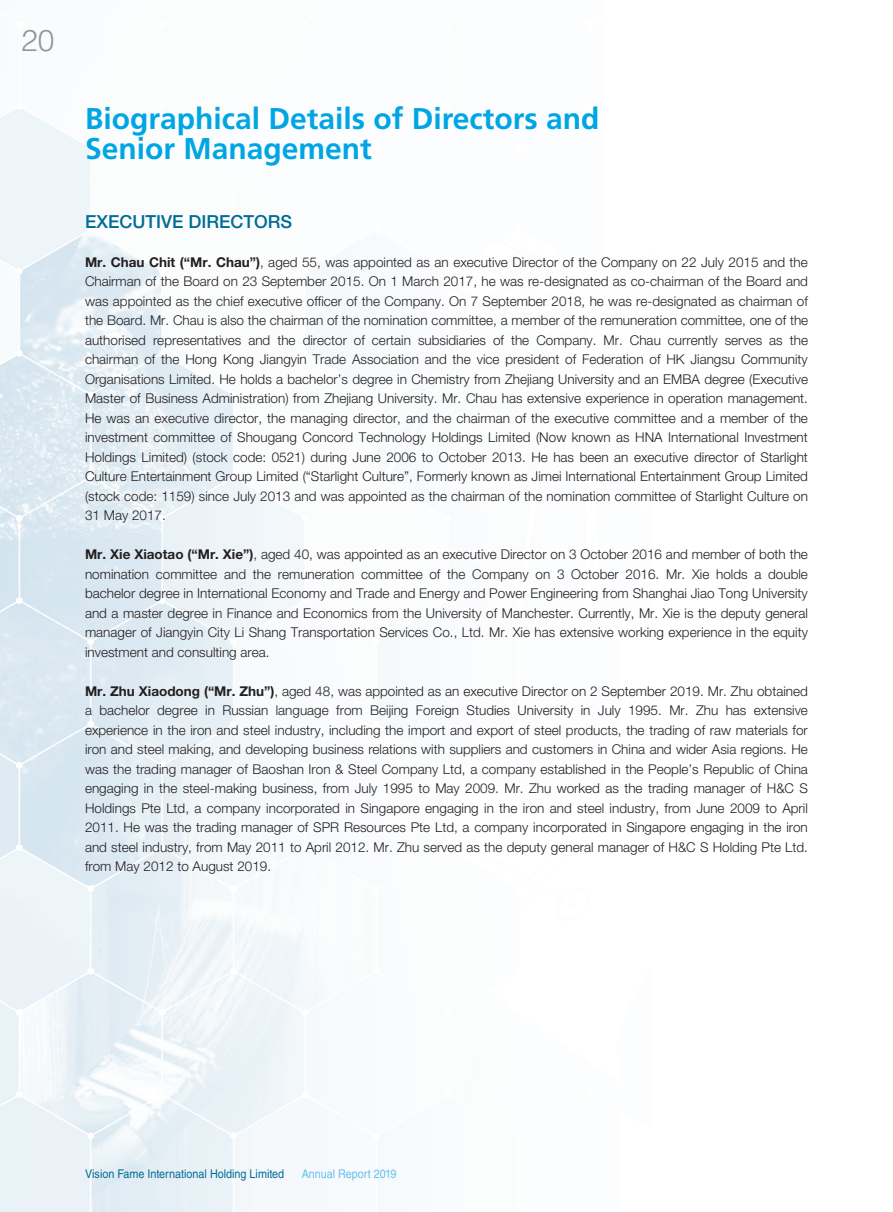
<style>
.page{position:relative;width:893px;height:1212px;background:#fff}
.page>*{position:absolute;margin:0;border:0;box-sizing:border-box;transform-origin:0 0}
.t1{font:700 30px/30px "Frutiger LT Std";color:#00a5e3}
.t2{font:300 30px "Helvetica LT Std";color:#939598}
.t3{font:500 18px "Helvetica Neue LT Std";color:#006c97}
.t4{font:300 13.5px/19.5px "Helvetica Neue LT Std";color:#231f20;text-align:justify}
.t5{font:12px "Helvetica LT Std";color:#006c97;scale:.9 1}
.t6{font:12px "Helvetica LT Std";color:#63c1ed;scale:.9 1}
.s1{font-weight:700}
</style>
<div class="page">
<svg style="left:0;top:109px;width:381px;height:1103px"></svg>
<h1 class="t2" style="left:21px;top:22px;width:35px">20</h1>
<h1 class="t1" style="left:85px;top:104px;width:516px">Biographical Details of Directors and<br>Senior Management</h1>
<h2 class="t3" style="left:85px;top:210px;width:209px">EXECUTIVE DIRECTORS</h2>
<p class="t4" style="left:85px;top:252px;width:725px"><span class="s1">Mr. Chau Chit (“Mr. Chau”)</span>, aged 55, was appointed as an executive Director of the Company on 22 July 2015 and the Chairman of the Board on 23 September 2015. On 1 March 2017, he was re-designated as co-chairman of the Board and was appointed as the chief executive officer of the Company. On 7 September 2018, he was re-designated as chairman of the Board. Mr. Chau is also the chairman of the nomination committee, a member of the remuneration committee, one of the authorised representatives and the director of certain subsidiaries of the Company. Mr. Chau currently serves as the chairman of the Hong Kong Jiangyin Trade Association and the vice president of Federation of HK Jiangsu Community Organisations Limited. He holds a bachelor’s degree in Chemistry from Zhejiang University and an EMBA degree (Executive Master of Business Administration) from Zhejiang University. Mr. Chau has extensive experience in operation management.<br>He was an executive director, the managing director, and the chairman of the executive committee and a member of the investment committee of Shougang Concord Technology Holdings Limited (Now known as HNA International Investment Holdings Limited) (stock code: 0521) during June 2006 to October 2013. He has been an executive director of Starlight Culture Entertainment Group Limited (“Starlight Culture”, Formerly known as Jimei International Entertainment Group Limited (stock code: 1159) since July 2013 and was appointed as the chairman of the nomination committee of Starlight Culture on 31 May 2017.</p>
<p class="t4" style="left:85px;top:544px;width:724px"><span class="s1">Mr. Xie Xiaotao (“Mr. Xie”)</span>, aged 40, was appointed as an executive Director on 3 October 2016 and member of both the nomination committee and the remuneration committee of the Company on 3 October 2016. Mr. Xie holds a double bachelor degree in International Economy and Trade and Energy and Power Engineering from Shanghai Jiao Tong University and a master degree in Finance and Economics from the University of Manchester. Currently, Mr. Xie is the deputy general manager of Jiangyin City Li Shang Transportation Services Co., Ltd. Mr. Xie has extensive working experience in the equity investment and consulting area.</p>
<p class="t4" style="left:85px;top:681px;width:724px"><span class="s1">Mr. Zhu Xiaodong (“Mr. Zhu”)</span>, aged 48, was appointed as an executive Director on 2 September 2019. Mr. Zhu obtained a bachelor degree in Russian language from Beijing Foreign Studies University in July 1995. Mr. Zhu has extensive experience in the iron and steel industry, including the import and export of steel products, the trading of raw materials for iron and steel making, and developing business relations with suppliers and customers in China and wider Asia regions. He was the trading manager of Baoshan Iron &amp; Steel Company Ltd, a company established in the People’s Republic of China engaging in the steel-making business, from July 1995 to May 2009. Mr. Zhu worked as the trading manager of H&amp;C S Holdings Pte Ltd, a company incorporated in Singapore engaging in the iron and steel industry, from June 2009 to April 2011. He was the trading manager of SPR Resources Pte Ltd, a company incorporated in Singapore engaging in the iron and steel industry, from May 2011 to April 2012. Mr. Zhu served as the deputy general manager of H&amp;C S Holding Pte Ltd. from May 2012 to August 2019.</p>
<p class="t5" style="left:85px;top:1167px;width:223px">Vision Fame International Holding Limited</p>
<p class="t6" style="left:302px;top:1167px;width:107px">Annual Report 2019</p>
</div>
